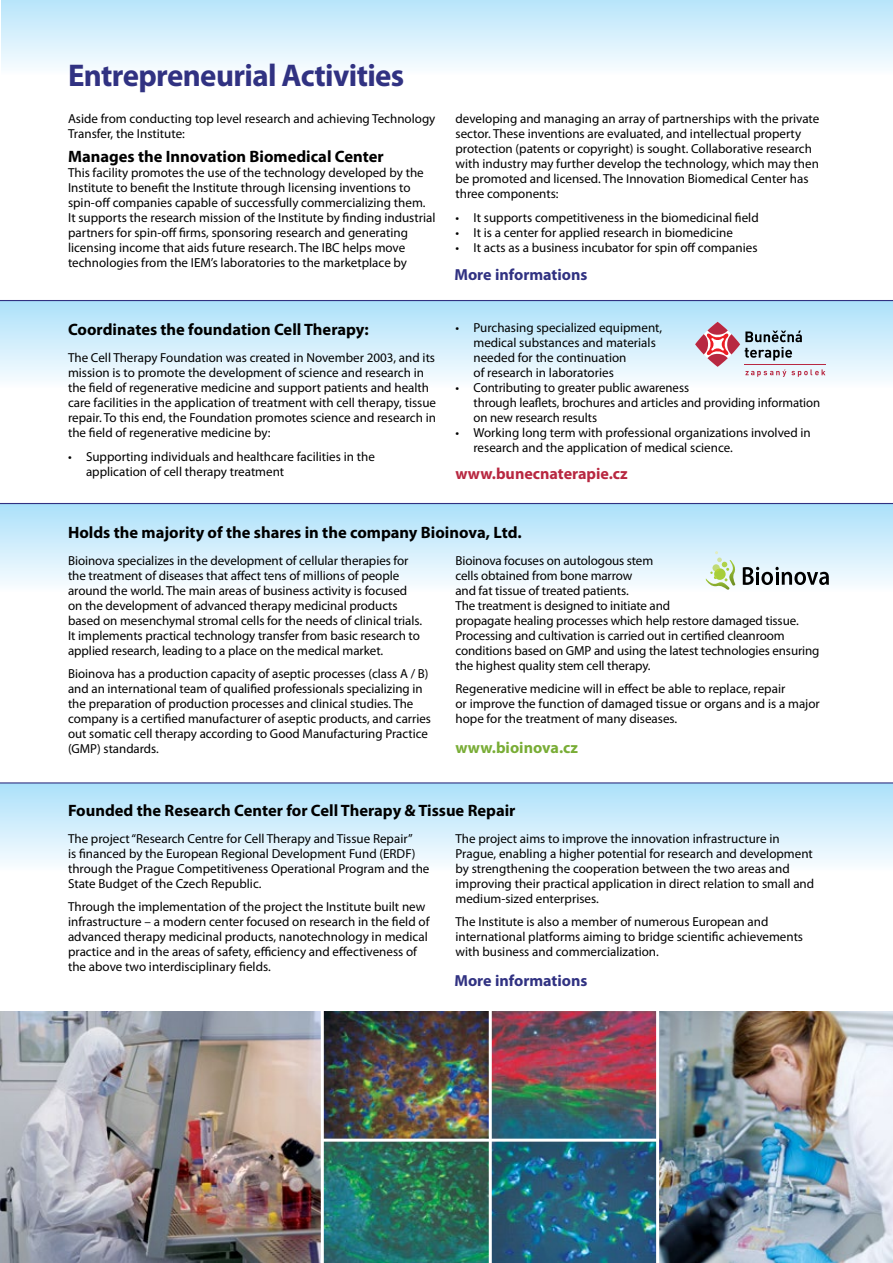
<style>
.page{position:relative;width:893px;height:1263px;background:#fff}
.page>*{position:absolute;margin:0;border:0;box-sizing:border-box;transform-origin:0 0}
.t1{font:700 31.5px "Myriad Pro";letter-spacing:-.02em;color:#313282}
.t2{font:700 16.5px "Myriad Pro";color:#000}
.t3{font:700 16.05px "Myriad Pro";color:#313282}
.t4{font:700 16.05px "Myriad Pro";color:#b82841}
.t5{font:700 16.05px "Myriad Pro";color:#79ad36}
.t6{font:13.05px/15px "Myriad Pro";color:#000}
</style>
<div class="page">
<div style="left:0;top:300px;width:893px;height:88px;background:linear-gradient(to bottom,#abe0fa,#fafdff)"></div>
<div style="left:1px;top:0;width:892px;height:75px;background:linear-gradient(to bottom,#b7e5fa,#fbfdff)"></div>
<div style="left:0;top:504px;width:893px;height:88px;background:linear-gradient(to bottom,#abe0fa,#fafdff)"></div>
<div style="left:0;top:783px;width:893px;height:88px;background:linear-gradient(to bottom,#abe0fa,#fafdff)"></div>
<hr style="left:0;top:300px;width:893px;height:1px;background:#313282">
<hr style="left:0;top:503px;width:893px;height:1px;background:#313282">
<hr style="left:0;top:782px;width:893px;height:1px;background:#313282">
<svg style="left:706px;top:551px;width:31px;height:39px"></svg>
<svg style="left:743px;top:567px;width:86px;height:18px;background:#8e9599"></svg>
<hr style="left:745px;top:364px;width:81px;height:1px;background:#b82841">
<svg style="left:695px;top:322px;width:130px;height:55px;background:#c8c4d0"></svg>
<img style="left:0;top:1012px;width:893px;height:251px">
<img style="left:492px;top:1012px;width:164px;height:127px">
<img style="left:324px;top:1142px;width:165px;height:121px">
<img style="left:324px;top:1012px;width:165px;height:127px">
<hr style="left:321px;top:1005px;width:3px;height:258px;background:#fff">
<hr style="left:489px;top:1005px;width:3px;height:258px;background:#fff">
<hr style="left:322px;top:1139px;width:336px;height:3px;background:#fff">
<hr style="left:656px;top:1005px;width:3px;height:258px;background:#fff">
<h1 class="t1" style="left:68px;top:55px;width:338px">Entrepreneurial Activities</h1>
<p class="t6" style="left:68px;top:111px;width:369px">Aside from conducting top level research and achieving Technology<br>Transfer, the Institute:</p>
<p class="t2" style="left:68px;top:145px;width:317px">Manages the Innovation Biomedical Center</p>
<p class="t6" style="left:68px;top:165px;width:369px">This facility promotes the use of the technology developed by the Institute to benefit the Institute through licensing inventions to spin-off companies capable of successfully commercializing them.<br>It supports the research mission of the Institute by finding industrial partners for spin-off firms, sponsoring research and generating licensing income that aids future research. The IBC helps move technologies from the IEM’s laboratories to the marketplace by</p>
<p class="t2" style="left:68px;top:319px;width:302px">Coordinates the foundation Cell Therapy:</p>
<p class="t6" style="left:68px;top:350px;width:370px">The Cell Therapy Foundation was created in November 2003, and its mission is to promote the development of science and research in the field of regenerative medicine and support patients and health care facilities in the application of treatment with cell therapy, tissue repair. To this end, the Foundation promotes science and research in the field of regenerative medicine by:</p>
<p class="t6" style="left:86px;top:448px;width:290px;text-indent:-18px">• Supporting individuals and healthcare facilities in the application of cell therapy treatment</p>
<p class="t6" style="left:455px;top:111px;width:365px">developing and managing an array of partnerships with the private sector. These inventions are evaluated, and intellectual property protection (patents or copyright) is sought. Collaborative research with industry may further develop the technology, which may then be promoted and licensed. The Innovation Biomedical Center has three components:</p>
<p class="t6" style="left:455px;top:210px;width:305px">• It supports competitiveness in the biomedicinal field</p>
<p class="t6" style="left:455px;top:225px;width:279px">• It is a center for applied research in biomedicine</p>
<p class="t6" style="left:455px;top:240px;width:303px">• It acts as a business incubator for spin off companies</p>
<p class="t3" style="left:454px;top:264px;width:135px">More informations</p>
<p class="t6" style="left:473px;top:320px;width:190px;text-indent:-18px">• Purchasing specialized equipment, medical substances and materials needed for the continuation<br>of research in laboratories</p>
<p class="t6" style="left:473px;top:380px;width:348px;text-indent:-18px">• Contributing to greater public awareness<br>through leaflets, brochures and articles and providing information on new research results</p>
<p class="t6" style="left:473px;top:425px;width:339px;text-indent:-18px">• Working long term with professional organizations involved in research and the application of medical science.</p>
<p class="t4" style="left:455px;top:463px;width:174px">www.bunecnaterapie.cz</p>
<p class="t2" style="left:68px;top:521px;width:455px">Holds the majority of the shares in the company Bioinova, Ltd.</p>
<p class="t6" style="left:68px;top:552px;width:356px">Bioinova specializes in the development of cellular therapies for the treatment of diseases that affect tens of millions of people around the world. The main areas of business activity is focused on the development of advanced therapy medicinal products based on mesenchymal stromal cells for the needs of clinical trials.<br>It implements practical technology transfer from basic research to applied research, leading to a place on the medical market.</p>
<p class="t6" style="left:68px;top:666px;width:365px">Bioinova has a production capacity of aseptic processes (class A / B) and an international team of qualified professionals specializing in the preparation of production processes and clinical studies. The company is a certified manufacturer of aseptic products, and carries out somatic cell therapy according to Good Manufacturing Practice (GMP) standards.</p>
<p class="t6" style="left:455px;top:552px;width:366px">Bioinova focuses on autologous stem<br>cells obtained from bone marrow<br>and fat tissue of treated patients.<br>The treatment is designed to initiate and<br>propagate healing processes which help restore damaged tissue.<br>Processing and cultivation is carried out in certified cleanroom conditions based on GMP and using the latest technologies ensuring the highest quality stem cell therapy.</p>
<p class="t6" style="left:455px;top:681px;width:366px">Regenerative medicine will in effect be able to replace, repair<br>or improve the function of damaged tissue or organs and is a major hope for the treatment of many diseases.</p>
<p class="t5" style="left:455px;top:737px;width:124px">www.bioinova.cz</p>
<p class="t2" style="left:68px;top:800px;width:449px">Founded the Research Center for Cell Therapy &amp; Tissue Repair</p>
<p class="t6" style="left:68px;top:831px;width:363px">The project “Research Centre for Cell Therapy and Tissue Repair”<br>is financed by the European Regional Development Fund (ERDF) through the Prague Competitiveness Operational Program and the State Budget of the Czech Republic.</p>
<p class="t6" style="left:68px;top:899px;width:363px">Through the implementation of the project the Institute built new infrastructure – a modern center focused on research in the field of advanced therapy medicinal products, nanotechnology in medical practice and in the areas of safety, efficiency and effectiveness of the above two interdisciplinary fields.</p>
<p class="t6" style="left:455px;top:831px;width:360px">The project aims to improve the innovation infrastructure in Prague, enabling a higher potential for research and development by strengthening the cooperation between the two areas and improving their practical application in direct relation to small and medium-sized enterprises.</p>
<p class="t6" style="left:455px;top:914px;width:349px">The Institute is also a member of numerous European and international platforms aiming to bridge scientific achievements with business and commercialization.</p>
<p class="t3" style="left:454px;top:970px;width:135px">More informations</p>
</div>
